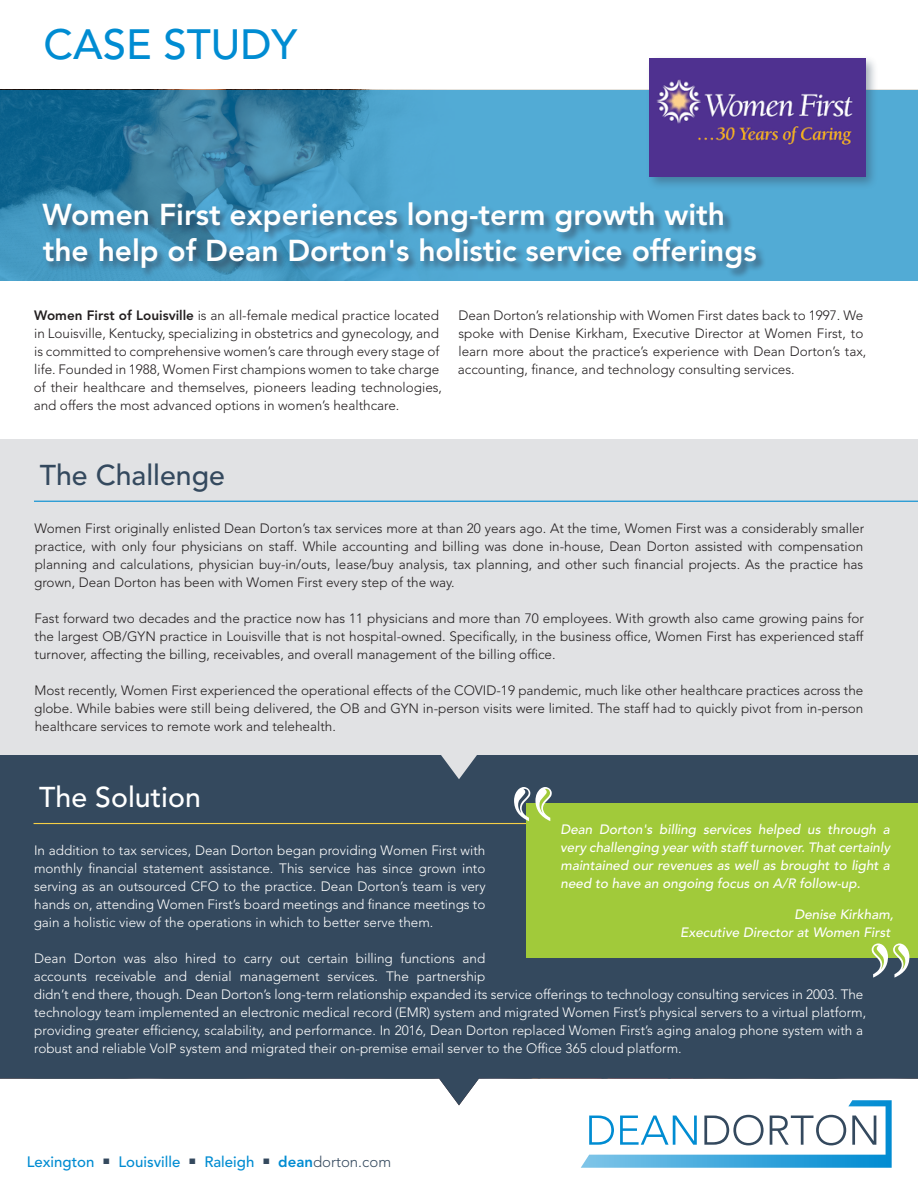
<style>
.page{position:relative;width:918px;height:1188px;background:#fff}
.page>*{position:absolute;margin:0;border:0;box-sizing:border-box;transform-origin:0 0}
.t1{font:108px "Imprint MT Shadow";color:#fff}
.t2{font:500 42px "Avenir LT Std";color:#008cd2}
.t3{font:800 30px/36px "Avenir LT Std";color:#fff}
.t4{font:500 28.5px "Avenir LT Std";color:#34495e}
.t5{font:500 28.5px "Avenir LT Std";color:#fff}
.t6{font:500 15px "Avenir LT Std";color:#008cd2}
.t7{font:300 13.5px/18px "Avenir LT Std";color:#231f20;text-align:justify}
.t8{font:300 13.5px/18px "Avenir LT Std";color:#fff;text-align:justify}
.t9{font:italic 500 13.5px/18px "Avenir LT Std";color:#fff;text-align:justify}
.s1{font-weight:800}
.s2{font-weight:300;color:#34495e}
</style>
<div class="page">
<svg style="left:581px;top:1105px;width:311px;height:63px"></svg>
<svg style="left:0;top:754px;width:918px;height:351px;background:#475a6c"></svg>
<hr style="left:34px;top:823px;width:884px;height:1px;background:#f6cf46">
<svg style="left:0;top:90px;width:918px;height:191px;background:#4094bd"></svg>
<div style="left:42px;top:202px;width:724px;height:77px;background:#34495e;opacity:.75"></div>
<div style="left:0;top:439px;width:918px;height:315px;background:#e1e2e4"></div>
<svg style="left:439px;top:754px;width:40px;height:25px"></svg>
<hr style="left:34px;top:501px;width:884px;height:1px;background:#008cd2">
<div style="left:526px;top:803px;width:392px;height:154px;background:#a1ca3a"></div>
<div style="left:646px;top:55px;width:233px;height:135px;background:#34495e;opacity:.45"></div>
<img style="left:649px;top:59px;width:216px;height:118px">
<svg style="left:878px;top:957px;width:9px;height:14px"></svg>
<svg style="left:899px;top:957px;width:9px;height:15px"></svg>
<svg style="left:514px;top:787px;width:38px;height:34px"></svg>
<h2 class="t2" style="left:44px;top:20px;width:255px">CASE STUDY</h2>
<h3 class="t3" style="left:42px;top:197px;width:716px">Women First experiences long-term growth with the help of Dean Dorton's holistic service offerings</h3>
<p class="t7" style="left:34px;top:306px;width:410px;text-align:left"><span class="s1">Women First of Louisville</span> is an all-female medical practice located in Louisville, Kentucky, specializing in obstetrics and gynecology, and is committed to comprehensive women’s care through every stage of life. Founded in 1988, Women First champions women to take charge of their healthcare and themselves, pioneers leading technologies, and offers the most advanced options in women’s healthcare.</p>
<p class="t7" style="left:458px;top:306px;width:410px;text-align:left">Dean Dorton’s relationship with Women First dates back to 1997. We spoke with Denise Kirkham, Executive Director at Women First, to learn more about the practice’s experience with Dean Dorton’s tax, accounting, finance, and technology consulting services.</p>
<h3 class="t4" style="left:40px;top:458px;width:187px">The Challenge</h3>
<p class="t7" style="left:34px;top:520px;width:832px">Women First originally enlisted Dean Dorton’s tax services more at than 20 years ago. At the time, Women First was a considerably smaller practice, with only four physicians on staff. While accounting and billing was done in-house, Dean Dorton assisted with compensation planning and calculations, physician buy-in/outs, lease/buy analysis, tax planning, and other such financial projects. As the practice has grown, Dean Dorton has been with Women First every step of the way.</p>
<p class="t7" style="left:34px;top:610px;width:831px">Fast forward two decades and the practice now has 11 physicians and more than 70 employees. With growth also came growing pains for the largest OB/GYN practice in Louisville that is not hospital-owned. Specifically, in the business office, Women First has experienced staff turnover, affecting the billing, receivables, and overall management of the billing office.</p>
<p class="t7" style="left:34px;top:682px;width:831px">Most recently, Women First experienced the operational effects of the COVID-19 pandemic, much like other healthcare practices across the globe. While babies were still being delivered, the OB and GYN in-person visits were limited. The staff had to quickly pivot from in-person healthcare services to remote work and telehealth.</p>
<h3 class="t5" style="left:39px;top:781px;width:163px">The Solution</h3>
<p class="t8" style="left:34px;top:842px;width:454px">In addition to tax services, Dean Dorton began providing Women First with monthly financial statement assistance. This service has since grown into serving as an outsourced CFO to the practice. Dean Dorton’s team is very hands on, attending Women First’s board meetings and finance meetings to gain a holistic view of the operations in which to better serve them.</p>
<p class="t8" style="left:34px;top:950px;width:834px;text-align:left">Dean Dorton was also hired to carry out certain billing functions and<br>accounts receivable and denial management services. The partnership<br>didn’t end there, though. Dean Dorton’s long-term relationship expanded its service offerings to technology consulting services in 2003. The technology team implemented an electronic medical record (EMR) system and migrated Women First’s physical servers to a virtual platform, providing greater efficiency, scalability, and performance. In 2016, Dean Dorton replaced Women First’s aging analog phone system with a robust and reliable VoIP system and migrated their on-premise email server to the Office 365 cloud platform.</p>
<p class="t9" style="left:560px;top:820px;width:331px">Dean Dorton's billing services helped us through a very challenging year with staff turnover. That certainly maintained our revenues as well as brought to light a need to have an ongoing focus on A/R follow-up.</p>
<p class="t9" style="left:680px;top:906px;width:215px;text-align:right">Denise Kirkham,<br>Executive Director at Women First</p>
<h1 class="t1" style="left:867px;top:919px;width:49px">"</h1>
<p class="t6" style="left:27px;top:1154px;width:366px">Lexington <sup>■</sup> Louisville <sup>■</sup> Raleigh <sup>■</sup> <span class="s1">dean</span><span class="s2">dorton.com</span></p>
</div>
